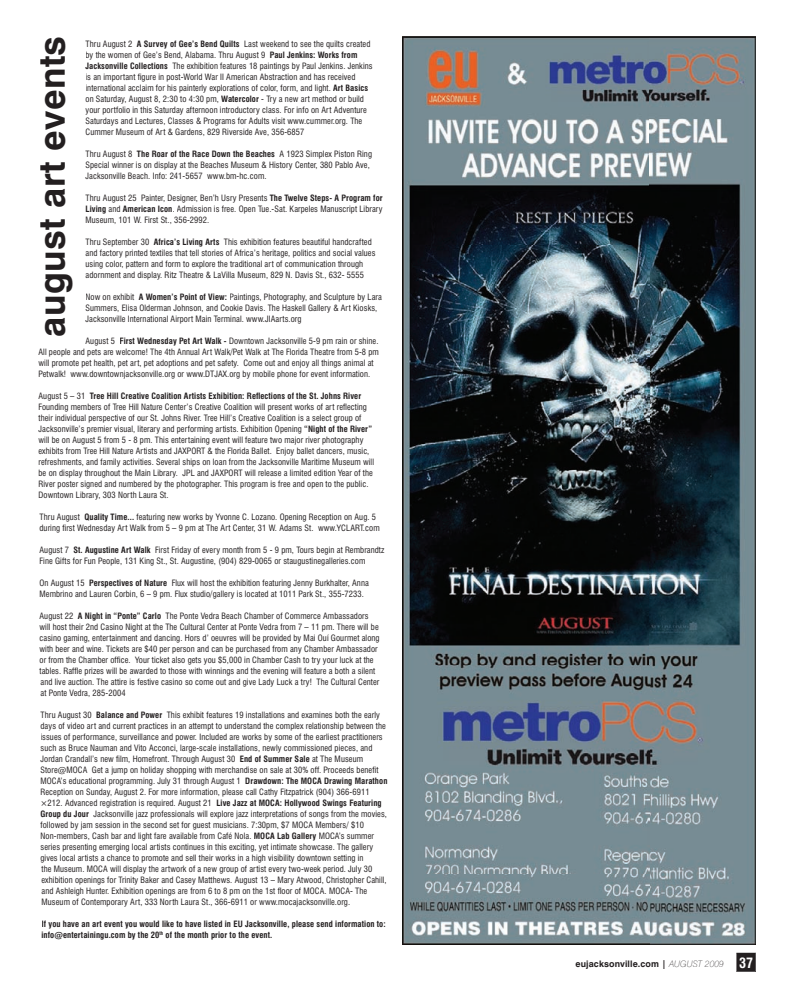
<style>
.page{position:relative;width:792px;height:1008px;background:#fff}
.page>*{position:absolute;margin:0;border:0;box-sizing:border-box;transform-origin:0 0}
.t1{font:700 36px "Swiss 721 BT";letter-spacing:.01em;color:#231f20}
.t2{font:700 9px "Swiss 721 BT";letter-spacing:.01em;color:#231f20}
.t3{font:condensed 8.5px/11px "Swiss 721 BT";letter-spacing:.01em;color:#231f20}
.t4{font:700 condensed 8.5px/11px "Swiss 721 BT";letter-spacing:.01em;color:#231f20}
.s1{font-weight:700}
.s2{font-weight:100;font-style:italic}
.s3{font-stretch:condensed;font-size:14px;color:#fff}
</style>
<div class="page">
<svg style="left:736px;top:953px;width:20px;height:19px"></svg>
<img style="left:402px;top:36px;width:354px;height:909px">
<h1 class="t1" style="left:37px;top:337px;width:302px;rotate:-90deg">august art events</h1>
<p class="t3" style="left:85px;top:39px;width:289px">Thru August 2 <span class="s1">A Survey of Gee’s Bend Quilts</span> Last weekend to see the quilts created by the women of Gee’s Bend, Alabama. Thru August 9 <span class="s1">Paul Jenkins: Works from Jacksonville Collections</span> The exhibition features 18 paintings by Paul Jenkins. Jenkins is an important figure in post-World War II American Abstraction and has received international acclaim for his painterly explorations of color, form, and light. <span class="s1">Art Basics </span>on Saturday, August 8, 2:30 to 4:30 pm, <span class="s1">Watercolor</span> - Try a new art method or build your portfolio in this Saturday afternoon introductory class. For info on Art Adventure Saturdays and Lectures, Classes &amp; Programs for Adults visit www.cummer.org. The Cummer Museum of Art &amp; Gardens, 829 Riverside Ave, 356-6857</p>
<p class="t3" style="left:85px;top:149px;width:288px">Thru August 8 <span class="s1">The Roar of the Race Down the Beaches</span> A 1923 Simplex Piston Ring<br>Special winner is on display at the Beaches Museum &amp; History Center, 380 Pablo Ave,<br>Jacksonville Beach. Info: 241-5657 www.bm-hc.com.</p>
<p class="t3" style="left:85px;top:193px;width:299px;text-align:justify">Thru August 25 Painter, Designer, Ben’h Usry Presents <span class="s1">The Twelve Steps- A Program for Living</span> and <span class="s1">American Icon</span>. Admission is free. Open Tue.-Sat. Karpeles Manuscript Library Museum, 101 W. First St., 356-2992.</p>
<p class="t3" style="left:85px;top:237px;width:292px">Thru September 30 <span class="s1">Africa’s Living Arts</span> This exhibition features beautiful handcrafted and factory printed textiles that tell stories of Africa’s heritage, politics and social values using color, pattern and form to explore the traditional art of communication through adornment and display. Ritz Theatre &amp; LaVilla Museum, 829 N. Davis St., 632- 5555</p>
<p class="t3" style="left:85px;top:292px;width:298px">Now on exhibit <span class="s1">A Women’s Point of View:</span> Paintings, Photography, and Sculpture by Lara<br>Summers, Elisa Olderman Johnson, and Cookie Davis. The Haskell Gallery &amp; Art Kiosks,<br>Jacksonville International Airport Main Terminal. www.JIAarts.org</p>
<p class="t3" style="left:38px;top:336px;width:342px;text-indent:47px">August 5 <span class="s1">First Wednesday Pet Art Walk -</span> Downtown Jacksonville 5-9 pm rain or shine.<br>All people and pets are welcome! The 4th Annual Art Walk/Pet Walk at The Florida Theatre from 5-8 pm will promote pet health, pet art, pet adoptions and pet safety. Come out and enjoy all things animal at Petwalk! www.downtownjacksonville.org or www.DTJAX.org by mobile phone for event information.</p>
<p class="t3" style="left:38px;top:391px;width:337px">August 5 – 31 <span class="s1">Tree Hill Creative Coalition Artists Exhibition: Reflections of the St. Johns River </span>Founding members of Tree Hill Nature Center’s Creative Coalition will present works of art reflecting their individual perspective of our St. Johns River. Tree Hill’s Creative Coalition is a select group of Jacksonville’s premier visual, literary and performing artists. Exhibition Opening <span class="s1">“Night of the River” </span>will be on August 5 from 5 - 8 pm. This entertaining event will feature two major river photography exhibits from Tree Hill Nature Artists and JAXPORT &amp; the Florida Ballet. Enjoy ballet dancers, music, refreshments, and family activities. Several ships on loan from the Jacksonville Maritime Museum will be on display throughout the Main Library. JPL and JAXPORT will release a limited edition Year of the River poster signed and numbered by the photographer. This program is free and open to the public.<br>Downtown Library, 303 North Laura St.</p>
<p class="t3" style="left:40px;top:512px;width:342px">Thru August <span class="s1">Quality Time...</span> featuring new works by Yvonne C. Lozano. Opening Reception on Aug. 5 during first Wednesday Art Walk from 5 – 9 pm at The Art Center, 31 W. Adams St. www.YCLART.com</p>
<p class="t3" style="left:39px;top:545px;width:346px">August 7 <span class="s1">St. Augustine Art Walk</span> First Friday of every month from 5 - 9 pm, Tours begin at Rembrandtz<br>Fine Gifts for Fun People, 131 King St., St. Augustine, (904) 829-0065 or staugustinegalleries.com</p>
<p class="t3" style="left:40px;top:578px;width:331px">On August 15 <span class="s1">Perspectives of Nature</span> Flux will host the exhibition featuring Jenny Burkhalter, Anna<br>Membrino and Lauren Corbin, 6 – 9 pm. Flux studio/gallery is located at 1011 Park St., 355-7233.</p>
<p class="t3" style="left:39px;top:611px;width:342px">August 22 <span class="s1">A Night in “Ponte” Carlo</span> The Ponte Vedra Beach Chamber of Commerce Ambassadors will host their 2nd Casino Night at the The Cultural Center at Ponte Vedra from 7 – 11 pm. There will be casino gaming, entertainment and dancing. Hors d’ oeuvres will be provided by Mai Ouí Gourmet along with beer and wine. Tickets are $40 per person and can be purchased from any Chamber Ambassador or from the Chamber office. Your ticket also gets you $5,000 in Chamber Cash to try your luck at the tables. Raffle prizes will be awarded to those with winnings and the evening will feature a both a silent and live auction. The attire is festive casino so come out and give Lady Luck a try! The Cultural Center at Ponte Vedra, 285-2004</p>
<p class="t3" style="left:40px;top:710px;width:348px">Thru August 30 <span class="s1">Balance and Power</span> This exhibit features 19 installations and examines both the early days of video art and current practices in an attempt to understand the complex relationship between the issues of performance, surveillance and power. Included are works by some of the earliest practitioners such as Bruce Nauman and Vito Acconci, large-scale installations, newly commissioned pieces, and Jordan Crandall’s new film, Homefront. Through August 30 <span class="s1">End of Summer Sale</span> at The Museum Store@MOCA Get a jump on holiday shopping with merchandise on sale at 30% off. Proceeds benefit MOCA’s educational programming. July 31 through August 1 <span class="s1">Drawdown: The MOCA Drawing Marathon </span>Reception on Sunday, August 2. For more information, please call Cathy Fitzpatrick (904) 366-6911 ×212. Advanced registration is required. August 21 <span class="s1">Live Jazz at MOCA: Hollywood Swings Featuring Group du Jour</span> Jacksonville jazz professionals will explore jazz interpretations of songs from the movies, followed by jam session in the second set for guest musicians. 7:30pm, $7 MOCA Members/ $10<br>Non-members, Cash bar and light fare available from Café Nola. <span class="s1">MOCA Lab Gallery</span> MOCA’s summer series presenting emerging local artists continues in this exciting, yet intimate showcase. The gallery gives local artists a chance to promote and sell their works in a high visibility downtown setting in<br>the Museum. MOCA will display the artwork of a new group of artist every two-week period. July 30 exhibition openings for Trinity Baker and Casey Matthews. August 13 – Mary Atwood, Christopher Cahill, and Ashleigh Hunter. Exhibition openings are from 6 to 8 pm on the 1st floor of MOCA. MOCA- The Museum of Contemporary Art, 333 North Laura St., 366-6911 or www.mocajacksonville.org.</p>
<p class="t4" style="left:41px;top:919px;width:346px">If you have an art event you would like to have listed in EU Jacksonville, please send information to: info@entertainingu.com by the 20<sup>th</sup> of the month prior to the event.</p>
<p class="t2" style="left:576px;top:959px;width:179px">eujacksonville.com | <span class="s2">AUGUST 2009</span> <span class="s3">37</span></p>
</div>
